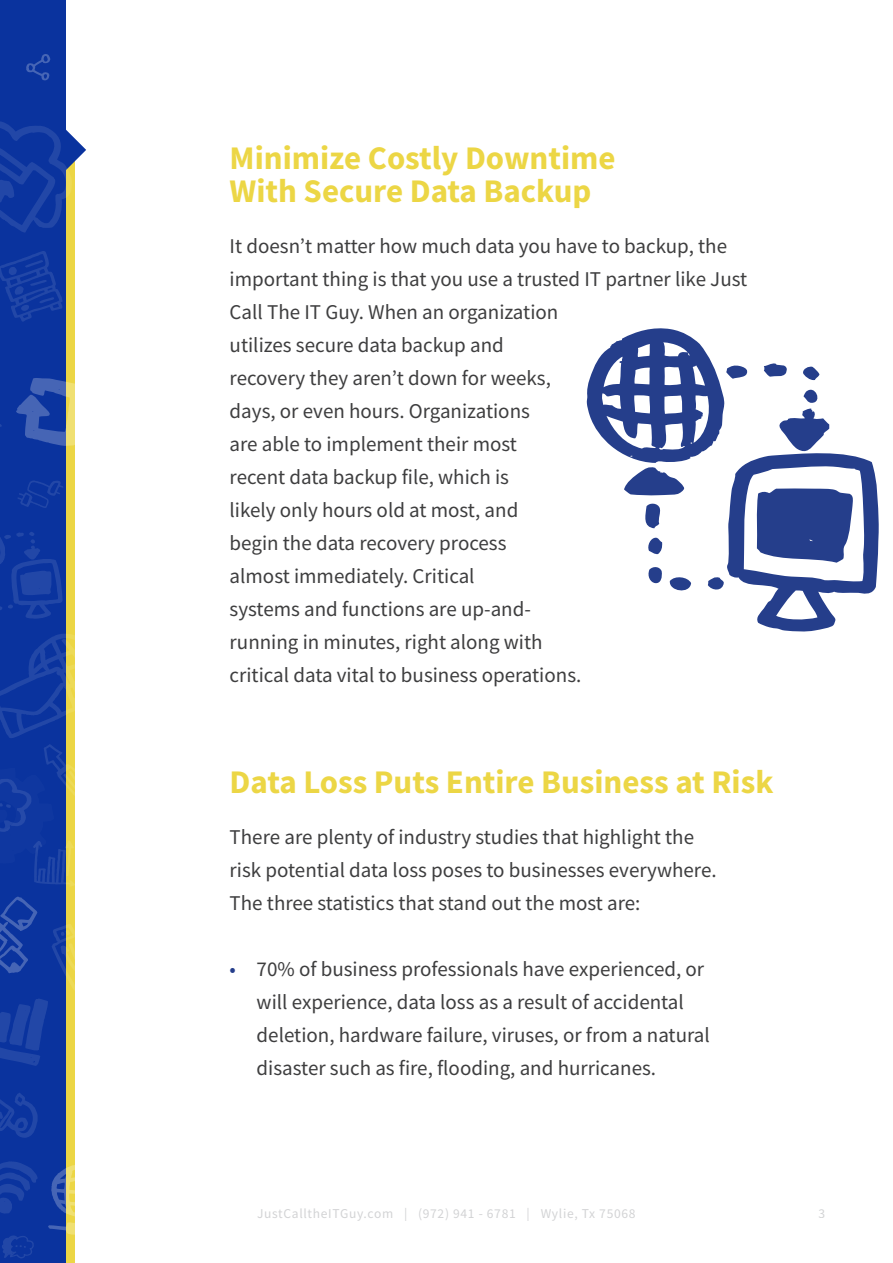
<style>
.page{position:relative;width:893px;height:1263px;background:#fff}
.page>*{position:absolute;margin:0;border:0;box-sizing:border-box;transform-origin:0 0}
.Subhead{font:700 33px/33px "Source Sans Pro";color:#ecd645}
.Main_Content{font:21px/33px "Source Sans Pro";color:#3e3e3f}
.t1{font:13.5px "Source Sans Pro";letter-spacing:.05em;color:#c7c8ca}
.s1{color:#253e8b}
</style>
<div class="page">
<div style="left:6px;top:150px;width:68px;height:1113px;background:#ecd645"></div>
<div style="left:0;top:0;width:65px;height:1263px;background:#0a339e"></div>
<svg style="left:0;top:532px;width:63px;height:87px"></svg>
<svg style="left:26px;top:54px;width:24px;height:27px"></svg>
<svg style="left:0;top:94px;width:86px;height:139px"></svg>
<svg style="left:0;top:1093px;width:38px;height:45px"></svg>
<svg style="left:48px;top:1164px;width:27px;height:72px"></svg>
<svg style="left:18px;top:480px;width:45px;height:28px"></svg>
<svg style="left:0;top:999px;width:48px;height:67px"></svg>
<svg style="left:0;top:896px;width:37px;height:77px"></svg>
<svg style="left:0;top:251px;width:63px;height:71px"></svg>
<svg style="left:16px;top:377px;width:59px;height:69px"></svg>
<svg style="left:2px;top:1235px;width:32px;height:23px"></svg>
<svg style="left:52px;top:924px;width:23px;height:67px"></svg>
<svg style="left:0;top:1161px;width:38px;height:53px"></svg>
<svg style="left:0;top:633px;width:75px;height:254px"></svg>
<svg style="left:587px;top:328px;width:292px;height:304px"></svg>
<p class="Subhead" style="left:230px;top:141px;width:387px">Minimize Costly Downtime<br>With Secure Data Backup</p>
<p class="Main_Content" style="left:230px;top:230px;width:519px">It doesn’t matter how much data you have to backup, the important thing is that you use a trusted IT partner like Just Call The IT Guy. When an organization<br>utilizes secure data backup and<br>recovery they aren’t down for weeks,<br>days, or even hours. Organizations<br>are able to implement their most<br>recent data backup file, which is<br>likely only hours old at most, and<br>begin the data recovery process<br>almost immediately. Critical<br>systems and functions are up-and-<br>running in minutes, right along with<br>critical data vital to business operations.</p>
<p class="Subhead" style="left:230px;top:765px;width:545px">Data Loss Puts Entire Business at Risk</p>
<p class="Main_Content" style="left:230px;top:821px;width:489px">There are plenty of industry studies that highlight the risk potential data loss poses to businesses everywhere.<br>The three statistics that stand out the most are:</p>
<p class="Main_Content" style="left:257px;top:953px;width:455px;text-indent:-27px"><span class="s1">•</span> 70% of business professionals have experienced, or will experience, data loss as a result of accidental deletion, hardware failure, viruses, or from a natural disaster such as fire, flooding, and hurricanes.</p>
<p class="t1" style="left:257px;top:1204px;width:380px">JustCalltheITGuy.com | (972) 941 - 6781 | Wylie, Tx 75068</p>
<p class="t1" style="left:818px;top:1204px;width:8px">3</p>
</div>
